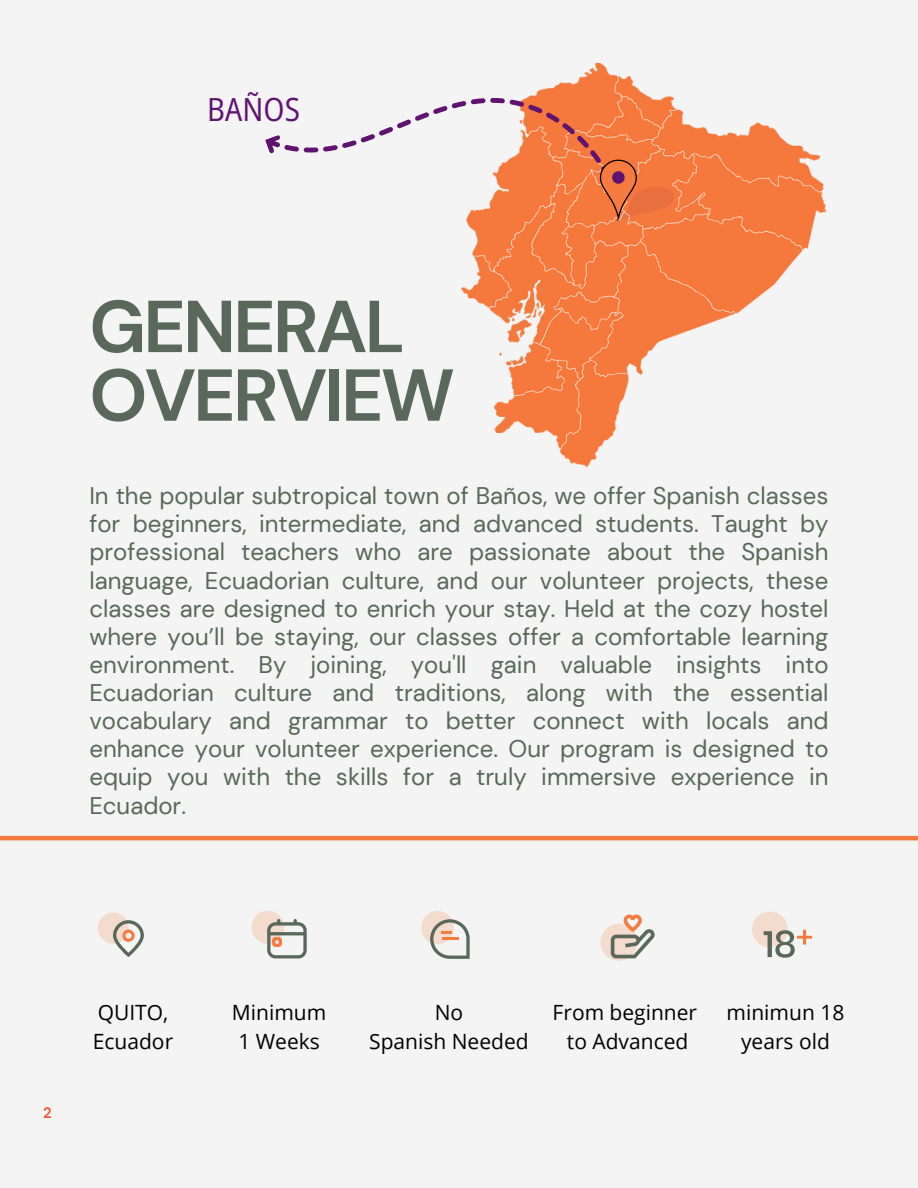
<style>
.page{position:relative;width:918px;height:1188px;background:#f3f4f3}
.page>*{position:absolute;margin:0;border:0;box-sizing:border-box;transform-origin:0 0}
.t1{font:700 73.35px/68.7px "DM Sans";letter-spacing:-.035em;color:#59685a}
.t2{font:semi-condensed 31.95px "Open Sans";letter-spacing:.005em;color:#601270}
.t3{font:24px/28.2px "DM Sans";color:#59685a;text-align:justify}
.t4{font:21px "Open Sans";color:#000}
.t5{font:700 15px "DM Sans";color:#ef5b3e}
</style>
<div class="page">
<hr style="left:0;top:836px;width:918px;height:4px;background:#f67b3e">
<img style="left:461px;top:75px;width:366px;height:392px">
<svg style="left:265px;top:63px;width:346px;height:221px"></svg>
<svg style="left:600px;top:159px;width:74px;height:62px;background:#e4703e"></svg>
<svg style="left:752px;top:912px;width:60px;height:46px"></svg>
<svg style="left:600px;top:915px;width:55px;height:46px"></svg>
<svg style="left:252px;top:911px;width:54px;height:47px"></svg>
<svg style="left:421px;top:911px;width:49px;height:48px"></svg>
<hr style="left:442px;top:937px;width:16px;height:3px;background:#f67b3e">
<svg style="left:98px;top:912px;width:46px;height:45px"></svg>
<p class="t2" style="left:207px;top:87px;width:95px">BAÑOS</p>
<p class="t1" style="left:89px;top:293px;width:367px">GENERAL<br>OVERVIEW</p>
<p class="t3" style="left:89px;top:482px;width:741px">In the popular subtropical town of Baños, we offer Spanish classes for beginners, intermediate, and advanced students. Taught by professional teachers who are passionate about the Spanish language, Ecuadorian culture, and our volunteer projects, these classes are designed to enrich your stay. Held at the cozy hostel where you’ll be staying, our classes offer a comfortable learning environment. By joining, you'll gain valuable insights into Ecuadorian culture and traditions, along with the essential vocabulary and grammar to better connect with locals and enhance your volunteer experience. Our program is designed to equip you with the skills for a truly immersive experience in Ecuador.</p>
<p class="t5" style="left:43px;top:1103px;width:10px">2</p>
<p class="t4" style="left:98px;top:998px;width:72px">QUITO,</p>
<p class="t4" style="left:93px;top:1027px;width:82px">Ecuador</p>
<p class="t4" style="left:232px;top:998px;width:96px">Minimum</p>
<p class="t4" style="left:238px;top:1027px;width:83px">1 Weeks</p>
<p class="t4" style="left:435px;top:998px;width:30px">No</p>
<p class="t4" style="left:369px;top:1027px;width:161px">Spanish Needed</p>
<h3 class="t4" style="left:553px;top:998px;width:146px">From beginner</h3>
<p class="t4" style="left:567px;top:1027px;width:123px">to Advanced</p>
<h2 class="t4" style="left:727px;top:998px;width:119px">minimun 18</h2>
<h1 class="t4" style="left:741px;top:1027px;width:90px">years old</h1>
</div>
